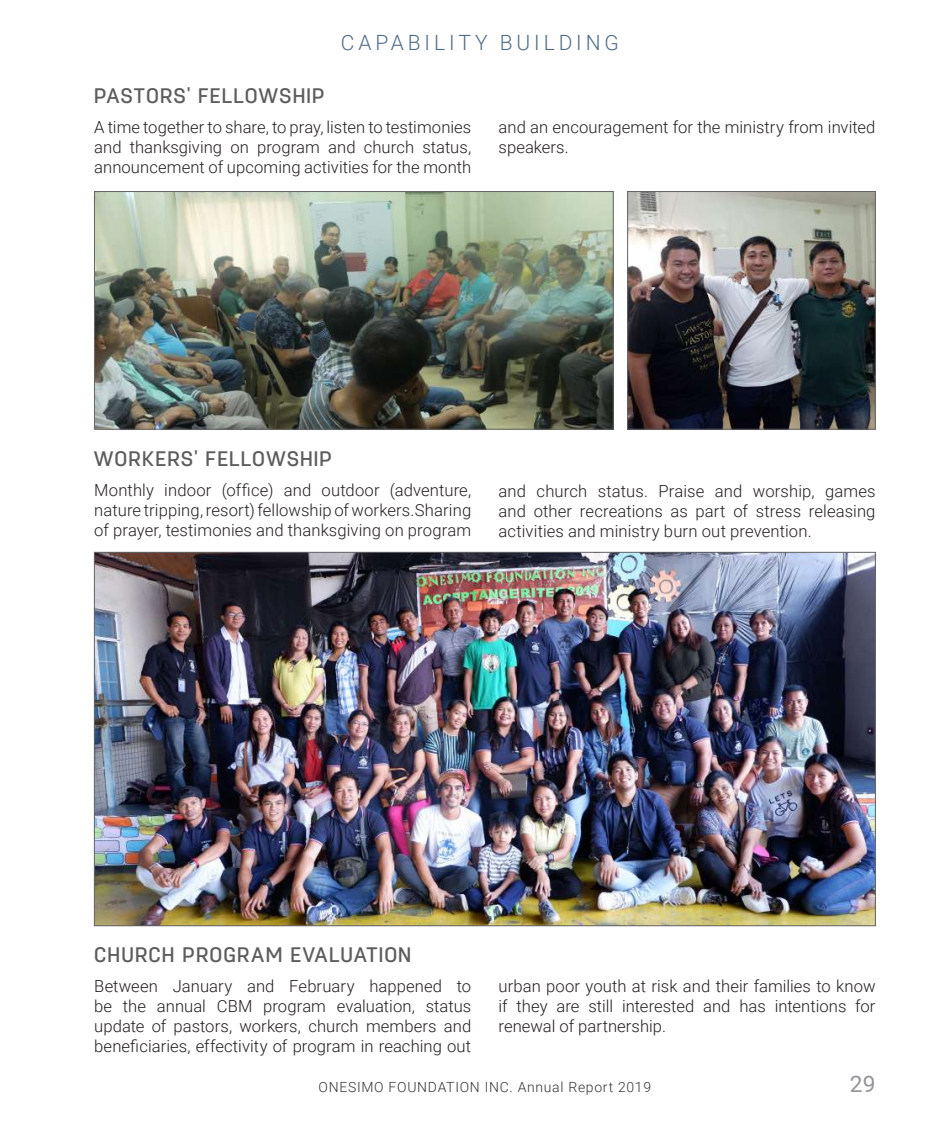
<style>
.page{position:relative;width:945px;height:1134px;background:#fff}
.page>*{position:absolute;margin:0;border:0;box-sizing:border-box;transform-origin:0 0}
.t1{font:22.75px "Roboto";color:#939598}
.t2{font:500 21px "Antartida";letter-spacing:.055em;color:#5d5d5d}
.t3{font:300 21px "Roboto";letter-spacing:.185em;color:#506b87}
.t4{font:300 16.62px/19.9px "Roboto";letter-spacing:.005em;color:#231f20;text-align:justify}
.t5{font:300 14px "Roboto";letter-spacing:.05em;color:#343434}
</style>
<div class="page">
<img style="left:96px;top:554px;width:778px;height:370px">
<img style="left:96px;top:193px;width:515px;height:234px">
<div style="left:94px;top:191px;width:519px;height:238px;border:1px solid #636366"></div>
<img style="left:629px;top:193px;width:245px;height:234px">
<div style="left:627px;top:191px;width:249px;height:238px;border:1px solid #636366"></div>
<p class="t3" style="left:341px;top:27px;width:280px">CAPABILITY BUILDING</p>
<p class="t2" style="left:94px;top:84px;width:232px">PASTORS' FELLOWSHIP</p>
<p class="t4" style="left:94px;top:117px;width:379px">A time together to share, to pray, listen to testimonies and thanksgiving on program and church status, announcement of upcoming activities for the month</p>
<p class="t4" style="left:499px;top:116px;width:379px">and an encouragement for the ministry from invited speakers.</p>
<p class="t2" style="left:94px;top:447px;width:239px">WORKERS' FELLOWSHIP</p>
<p class="t4" style="left:94px;top:479px;width:379px">Monthly indoor (office) and outdoor (adventure, nature tripping, resort) fellowship of workers.Sharing of prayer, testimonies and thanksgiving on program</p>
<p class="t4" style="left:499px;top:481px;width:379px">and church status. Praise and worship, games and other recreations as part of stress releasing activities and ministry burn out prevention.</p>
<p class="t2" style="left:94px;top:943px;width:319px">CHURCH PROGRAM EVALUATION</p>
<p class="t4" style="left:94px;top:975px;width:379px">Between January and February happened to be the annual CBM program evaluation, status update of pastors, workers, church members and beneficiaries, effectivity of program in reaching out</p>
<p class="t4" style="left:499px;top:976px;width:379px">urban poor youth at risk and their families to know if they are still interested and has intentions for renewal of partnership.</p>
<p class="t5" style="left:319px;top:1078px;width:334px">ONESIMO FOUNDATION INC. Annual Report 2019</p>
<h1 class="t1" style="left:850px;top:1068px;width:27px">29</h1>
</div>
